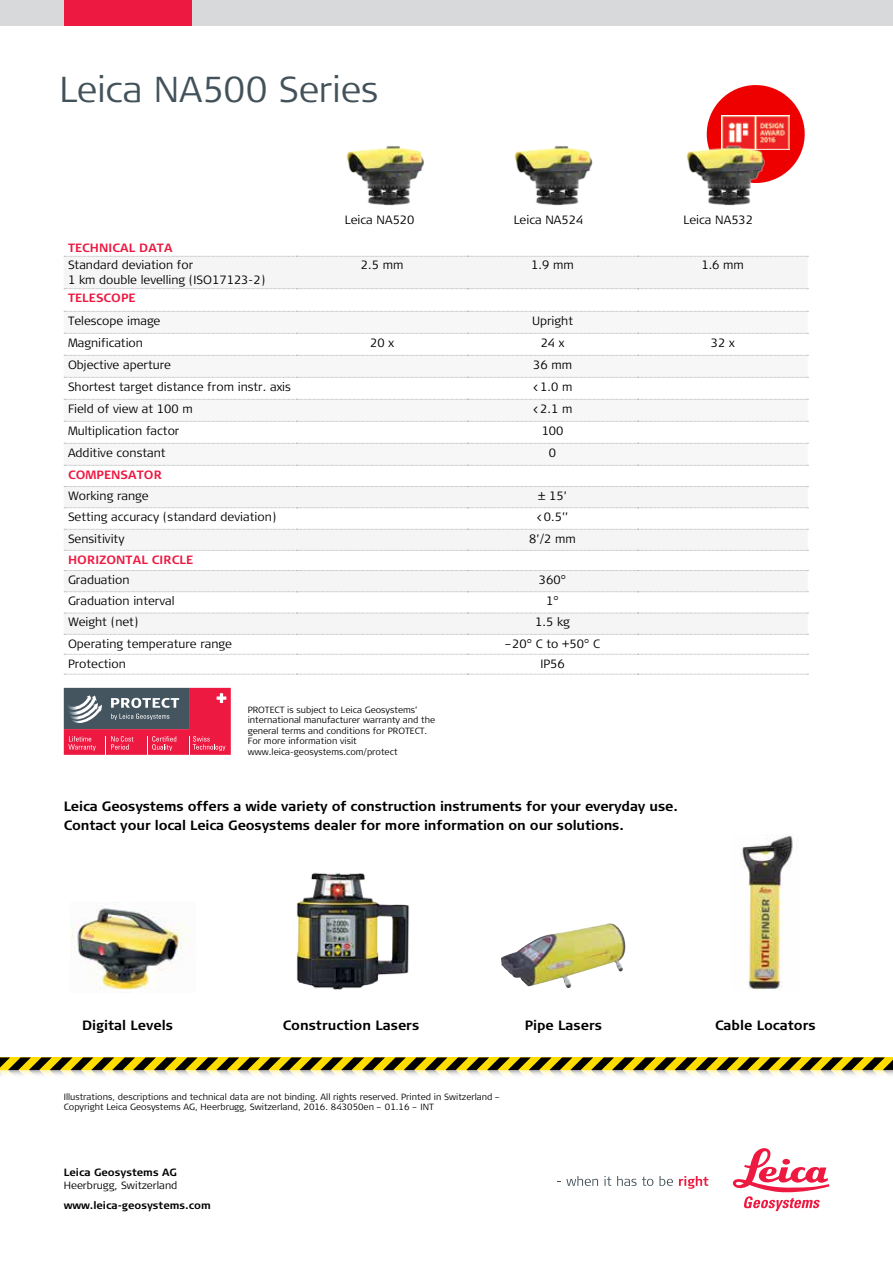
<style>
.page{position:relative;width:893px;height:1263px;background:#fff}
.page>*{position:absolute;margin:0;border:0;box-sizing:border-box;transform-origin:0 0}
.t1{font:300 36px "Signa Column";letter-spacing:-.005em;color:#43525a}
.t2{font:700 13.5px/19.5px "Signa Column";letter-spacing:-.01em;color:#000}
.t3{font:300 12px/15px "Signa Column";color:#000}
.t4{font:700 12px "Signa Column";letter-spacing:.01em;color:#ed1941}
.t5{font:700 10.5px "Signa Column";color:#000}
.t6{font:300 10.5px "Signa Column";color:#000}
.t7{font:300 9px/10.5px "Signa Column";color:#000}
</style>
<div class="page">
<svg style="left:706px;top:85px;width:99px;height:97px"></svg>
<img style="left:722px;top:116px;width:67px;height:33px">
<svg style="left:557px;top:1176px;width:41px;height:10px"></svg>
<svg style="left:604px;top:1176px;width:7px;height:10px"></svg>
<svg style="left:617px;top:1176px;width:36px;height:10px"></svg>
<svg style="left:659px;top:1176px;width:14px;height:10px"></svg>
<svg style="left:679px;top:1176px;width:29px;height:13px"></svg>
<svg style="left:733px;top:1148px;width:96px;height:63px"></svg>
<div style="left:0;top:0;width:893px;height:26px;background:#d7d9da"></div>
<div style="left:64px;top:0;width:127px;height:26px;background:#ed1941"></div>
<img style="left:296px;top:872px;width:114px;height:118px">
<img style="left:742px;top:834px;width:51px;height:156px">
<img style="left:501px;top:923px;width:125px;height:65px">
<img style="left:71px;top:902px;width:121px;height:88px">
<svg style="left:0;top:1057px;width:893px;height:18px;background:#a1933a"></svg>
<svg style="left:64px;top:332px;width:744px;height:133px"></svg>
<svg style="left:64px;top:508px;width:744px;height:166px"></svg>
<svg style="left:64px;top:256px;width:744px;height:1px"></svg>
<svg style="left:64px;top:486px;width:744px;height:1px"></svg>
<svg style="left:64px;top:529px;width:744px;height:1px"></svg>
<svg style="left:64px;top:570px;width:744px;height:1px"></svg>
<svg style="left:64px;top:613px;width:744px;height:1px"></svg>
<svg style="left:64px;top:654px;width:744px;height:1px"></svg>
<svg style="left:64px;top:674px;width:744px;height:1px"></svg>
<svg style="left:64px;top:443px;width:744px;height:1px"></svg>
<svg style="left:64px;top:465px;width:744px;height:1px"></svg>
<svg style="left:64px;top:550px;width:744px;height:1px"></svg>
<svg style="left:64px;top:288px;width:744px;height:1px"></svg>
<svg style="left:64px;top:311px;width:744px;height:1px"></svg>
<svg style="left:64px;top:333px;width:744px;height:1px"></svg>
<svg style="left:64px;top:377px;width:744px;height:1px"></svg>
<svg style="left:64px;top:355px;width:744px;height:1px"></svg>
<svg style="left:64px;top:399px;width:744px;height:1px"></svg>
<svg style="left:64px;top:421px;width:744px;height:1px"></svg>
<svg style="left:64px;top:507px;width:744px;height:1px"></svg>
<svg style="left:64px;top:591px;width:744px;height:1px"></svg>
<svg style="left:64px;top:634px;width:744px;height:1px"></svg>
<img style="left:346px;top:146px;width:78px;height:60px">
<img style="left:514px;top:146px;width:79px;height:60px">
<svg style="left:64px;top:688px;width:167px;height:67px;background:#ac4961"></svg>
<img style="left:686px;top:142px;width:80px;height:64px">
<h1 class="t1" style="left:60px;top:67px;width:320px">Leica NA500 Series</h1>
<p class="t3" style="left:345px;top:212px;width:71px">Leica NA520</p>
<p class="t3" style="left:514px;top:213px;width:71px">Leica NA524</p>
<p class="t3" style="left:683px;top:213px;width:71px">Leica NA532</p>
<p class="t4" style="left:68px;top:240px;width:106px">TECHNICAL DATA</p>
<p class="t3" style="left:68px;top:258px;width:199px">Standard deviation for<br>1 km double levelling (ISO17123-2)</p>
<p class="t3" style="left:361px;top:258px;width:44px">2.5 mm</p>
<p class="t3" style="left:531px;top:258px;width:44px">1.9 mm</p>
<p class="t3" style="left:701px;top:258px;width:44px">1.6 mm</p>
<p class="t4" style="left:68px;top:290px;width:69px">TELESCOPE</p>
<p class="t3" style="left:68px;top:313px;width:94px">Telescope image</p>
<p class="t3" style="left:532px;top:313px;width:42px">Upright</p>
<p class="t3" style="left:68px;top:335px;width:76px">Magnification</p>
<p class="t3" style="left:370px;top:335px;width:25px">20 x</p>
<p class="t3" style="left:541px;top:335px;width:25px">24 x</p>
<p class="t3" style="left:711px;top:335px;width:25px">32 x</p>
<p class="t3" style="left:68px;top:357px;width:104px">Objective aperture</p>
<p class="t3" style="left:533px;top:357px;width:40px">36 mm</p>
<p class="t3" style="left:68px;top:379px;width:224px">Shortest target distance from instr. axis</p>
<p class="t3" style="left:533px;top:379px;width:41px">&lt;1.0 m</p>
<p class="t3" style="left:68px;top:401px;width:126px">Field of view at 100 m</p>
<p class="t3" style="left:533px;top:401px;width:41px">&lt;2.1 m</p>
<p class="t3" style="left:68px;top:423px;width:113px">Multiplication factor</p>
<p class="t3" style="left:542px;top:423px;width:23px">100</p>
<p class="t3" style="left:68px;top:445px;width:99px">Additive constant</p>
<p class="t3" style="left:549px;top:445px;width:9px">0</p>
<p class="t4" style="left:68px;top:467px;width:96px">COMPENSATOR</p>
<p class="t3" style="left:68px;top:488px;width:82px">Working range</p>
<p class="t3" style="left:538px;top:488px;width:30px">± 15’</p>
<p class="t3" style="left:68px;top:510px;width:210px">Setting accuracy (standard deviation)</p>
<p class="t3" style="left:537px;top:510px;width:34px">&lt;0.5’’</p>
<p class="t3" style="left:68px;top:531px;width:58px">Sensitivity</p>
<p class="t3" style="left:529px;top:531px;width:48px">8’/2 mm</p>
<p class="t4" style="left:68px;top:552px;width:127px">HORIZONTAL CIRCLE</p>
<p class="t3" style="left:68px;top:572px;width:63px">Graduation</p>
<p class="t3" style="left:539px;top:572px;width:29px">360°</p>
<p class="t3" style="left:68px;top:594px;width:108px">Graduation interval</p>
<p class="t3" style="left:546px;top:594px;width:14px">1°</p>
<p class="t3" style="left:68px;top:615px;width:72px">Weight (net)</p>
<p class="t3" style="left:535px;top:615px;width:36px">1.5 kg</p>
<p class="t3" style="left:68px;top:636px;width:165px">Operating temperature range</p>
<p class="t3" style="left:505px;top:636px;width:97px">–20° C to +50° C</p>
<p class="t3" style="left:68px;top:656px;width:59px">Protection</p>
<p class="t3" style="left:540px;top:656px;width:26px">IP56</p>
<p class="t7" style="left:248px;top:705px;width:189px">PROTECT is subject to Leica Geosystems’ international manufacturer warranty and the general terms and conditions for PROTECT.<br>For more information visit www.leica-geosystems.com/protect</p>
<p class="t2" style="left:64px;top:796px;width:616px">Leica Geosystems offers a wide variety of construction instruments for your everyday use.<br>Contact your local Leica Geosystems dealer for more information on our solutions.</p>
<p class="t2" style="left:82px;top:1016px;width:92px">Digital Levels</p>
<p class="t2" style="left:283px;top:1016px;width:138px">Construction Lasers</p>
<p class="t2" style="left:525px;top:1016px;width:79px">Pipe Lasers</p>
<p class="t2" style="left:715px;top:1016px;width:102px">Cable Locators</p>
<p class="t7" style="left:64px;top:1091px;width:438px">Illustrations, descriptions and technical data are not binding. All rights reserved. Printed in Switzerland –<br>Copyright Leica Geosystems AG, Heerbrugg, Switzerland, 2016. 843050en – 01.16 – INT</p>
<p class="t5" style="left:64px;top:1166px;width:115px">Leica Geosystems AG</p>
<p class="t6" style="left:64px;top:1178px;width:115px">Heerbrugg, Switzerland</p>
<p class="t5" style="left:64px;top:1199px;width:148px">www.leica-geosystems.com</p>
</div>
